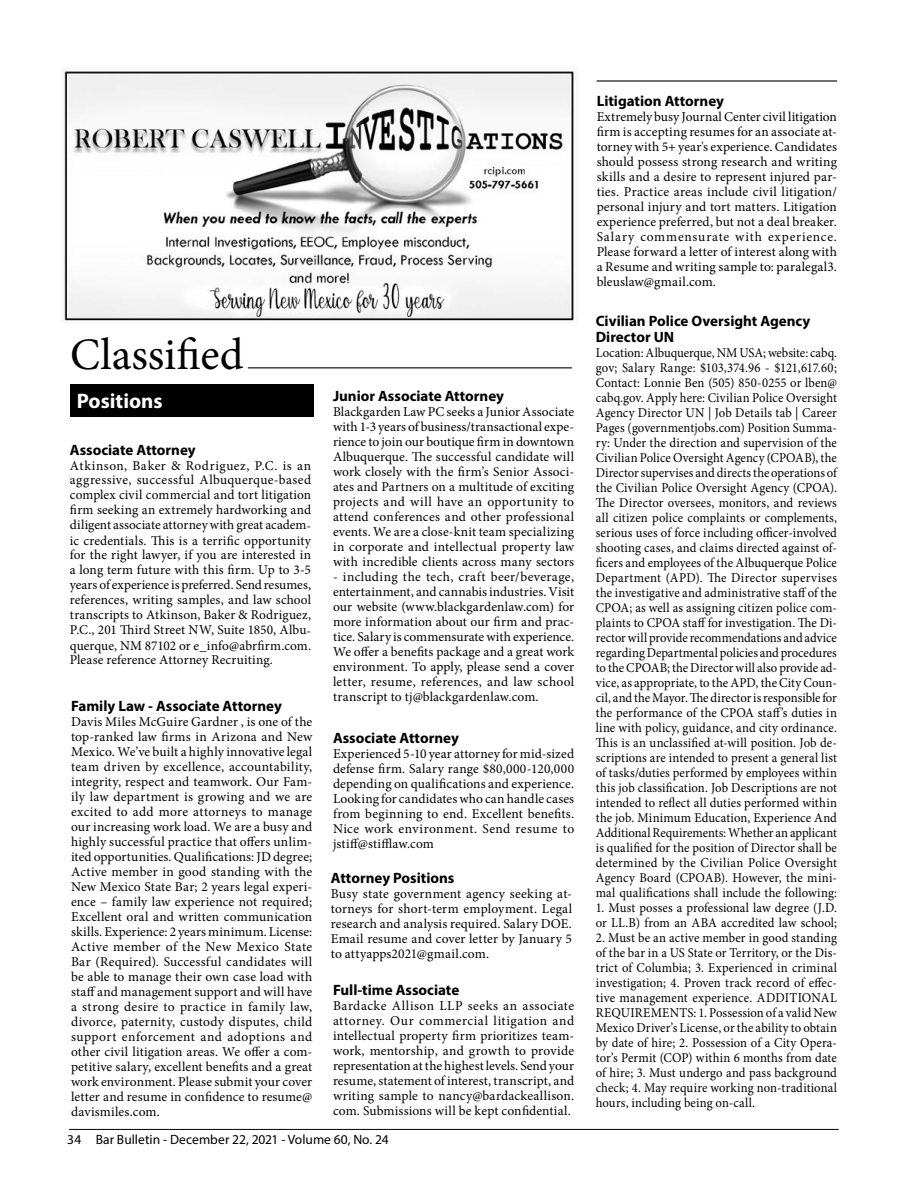
<style>
.page{position:relative;width:918px;height:1188px;background:#fff}
.page>*{position:absolute;margin:0;border:0;box-sizing:border-box;transform-origin:0 0}
.t1{font:45px "Minion Pro";color:#000}
.t2{font:700 21px "Myriad Pro";color:#fff}
.t3{font:700 15px/16.8px "Myriad Pro";color:#000}
.t4{font:13.5px/15px "Minion Pro";letter-spacing:.01em;color:#000;text-align:justify}
.t5{font:13.5px/15px "Minion Pro";letter-spacing:.01em;color:#000;text-align:justify;scale:.94 1}
.t6{font:13.5px "Myriad Pro";color:#000}
</style>
<div class="page">
<hr style="left:69px;top:1129px;width:770px;height:1px;background:#000">
<img style="left:61px;top:68px;width:516px;height:255px">
<hr style="left:248px;top:367px;width:324px;height:1px;background:#000">
<div style="left:70px;top:384px;width:243px;height:32px;background:#000"></div>
<hr style="left:597px;top:80px;width:240px;height:2px;background:#000">
<h1 class="t1" style="left:70px;top:324px;width:175px">Classified</h1>
<h2 class="t2" style="left:77px;top:387px;width:87px">Positions</h2>
<p class="t3" style="left:70px;top:441px;width:127px">Associate Attorney</p>
<p class="t4" style="left:70px;top:458px;width:243px">Atkinson, Baker &amp; Rodriguez, P.C. is an aggressive, successful Albuquerque-based complex civil commercial and tort litigation firm seeking an extremely hardworking and diligent associate attorney with great academ&shy;ic credentials. This is a terrific opportunity for the right lawyer, if you are interested in a long term future with this firm. Up to 3-5 years of experience is preferred. Send resumes, references, writing samples, and law school transcripts to Atkinson, Baker &amp; Rodriguez, P.C., 201 Third Street NW, Suite 1850, Albu&shy;querque, NM 87102 or e_info@abrfirm.com.<br>Please reference Attorney Recruiting.</p>
<p class="t3" style="left:71px;top:697px;width:212px">Family Law - Associate Attorney</p>
<p class="t4" style="left:71px;top:714px;width:243px">Davis Miles McGuire Gardner , is one of the top-ranked law firms in Arizona and New Mexico. We’ve built a highly innovative legal team driven by excellence, accountability, integrity, respect and teamwork. Our Fam&shy;ily law department is growing and we are excited to add more attorneys to manage our increasing work load. We are a busy and highly successful practice that offers unlim&shy;ited opportunities. Qualifications: JD degree; Active member in good standing with the New Mexico State Bar; 2 years legal experi&shy;ence – family law experience not required; Excellent oral and written communication skills. Experience: 2 years minimum. License:<br>Active member of the New Mexico State Bar (Required). Successful candidates will be able to manage their own case load with staff and management support and will have a strong desire to practice in family law, divorce, paternity, custody disputes, child support enforcement and adoptions and other civil litigation areas. We offer a com&shy;petitive salary, excellent benefits and a great work environment. Please submit your cover letter and resume in confidence to resume@ davismiles.com.</p>
<p class="t3" style="left:333px;top:387px;width:173px">Junior Associate Attorney</p>
<p class="t4" style="left:333px;top:405px;width:243px">Blackgarden Law PC seeks a Junior Associate with 1-3 years of business/transactional expe&shy;rience to join our boutique firm in downtown Albuquerque. The successful candidate will work closely with the firm’s Senior Associ&shy;ates and Partners on a multitude of exciting projects and will have an opportunity to attend conferences and other professional events. We are a close-knit team specializing in corporate and intellectual property law with incredible clients across many sectors</p>
<p class="t4" style="left:333px;top:569px;width:243px">- including the tech, craft beer/beverage, entertainment, and cannabis industries. Visit our website (www.blackgardenlaw.com) for more information about our firm and prac&shy;tice. Salary is commensurate with experience.<br>We offer a benefits package and a great work environment. To apply, please send a cover letter, resume, references, and law school transcript to tj@blackgardenlaw.com.</p>
<p class="t3" style="left:333px;top:729px;width:127px">Associate Attorney</p>
<p class="t4" style="left:333px;top:747px;width:243px">Experienced 5-10 year attorney for mid-sized defense firm. Salary range $80,000-120,000 depending on qualifications and experience.<br>Looking for candidates who can handle cases from beginning to end. Excellent benefits.<br>Nice work environment. Send resume to jstiff@stifflaw.com</p>
<p class="t3" style="left:331px;top:869px;width:125px">Attorney Positions</p>
<p class="t4" style="left:331px;top:886px;width:243px">Busy state government agency seeking at&shy;torneys for short-term employment. Legal research and analysis required. Salary DOE.<br>Email resume and cover letter by January 5 to attyapps2021@gmail.com.</p>
<p class="t3" style="left:333px;top:981px;width:128px">Full-time Associate</p>
<p class="t4" style="left:333px;top:999px;width:243px">Bardacke Allison LLP seeks an associate attorney. Our commercial litigation and intellectual property firm prioritizes team&shy;work, mentorship, and growth to provide representation at the highest levels. Send your resume, statement of interest, transcript, and writing sample to nancy@bardackeallison. com. Submissions will be kept confidential.</p>
<p class="t6" style="left:67px;top:1131px;width:323px">34 Bar Bulletin - December 22, 2021 - Volume 60, No. 24</p>
<p class="t3" style="left:597px;top:92px;width:129px">Litigation Attorney</p>
<p class="t4" style="left:597px;top:109px;width:242px">Extremely busy Journal Center civil litigation firm is accepting resumes for an associate at&shy;torney with 5+ year's experience. Candidates should possess strong research and writing skills and a desire to represent injured par&shy;ties. Practice areas include civil litigation/ personal injury and tort matters. Litigation experience preferred, but not a deal breaker.<br>Salary commensurate with experience.<br>Please forward a letter of interest along with a Resume and writing sample to: paralegal3. bleuslaw@gmail.com.</p>
<p class="t3" style="left:596px;top:312px;width:216px">Civilian Police Oversight Agency<br>Director UN</p>
<p class="t5" style="left:596px;top:346px;width:258px">Location: Albuquerque, NM USA; website: cabq. gov; Salary Range: $103,374.96 - $121,617.60; Contact: Lonnie Ben (505) 850-0255 or lben@ cabq.gov. Apply here: Civilian Police Oversight Agency Director UN | Job Details tab | Career Pages (governmentjobs.com) Position Summa&shy;ry: Under the direction and supervision of the Civilian Police Oversight Agency (CPOAB), the Director supervises and directs the operations of the Civilian Police Oversight Agency (CPOA).<br>The Director oversees, monitors, and reviews all citizen police complaints or complements, serious uses of force including officer-involved shooting cases, and claims directed against of&shy;ficers and employees of the Albuquerque Police Department (APD). The Director supervises the investigative and administrative staff of the CPOA; as well as assigning citizen police com&shy;plaints to CPOA staff for investigation. The Di&shy;rector will provide recommendations and advice regarding Departmental policies and procedures to the CPOAB; the Director will also provide ad&shy;vice, as appropriate, to the APD, the City Coun&shy;cil, and the Mayor. The director is responsible for the performance of the CPOA staff’s duties in line with policy, guidance, and city ordinance.<br>This is an unclassified at-will position. Job de&shy;scriptions are intended to present a general list of tasks/duties performed by employees within this job classification. Job Descriptions are not intended to reflect all duties performed within the job. Minimum Education, Experience And Additional Requirements: Whether an applicant is qualified for the position of Director shall be determined by the Civilian Police Oversight Agency Board (CPOAB). However, the mini&shy;mal qualifications shall include the following:</p>
<p class="t5" style="left:596px;top:901px;width:258px">1. Must posses a professional law degree (J.D. or LL.B) from an ABA accredited law school;</p>
<p class="t5" style="left:596px;top:931px;width:258px">2. Must be an active member in good standing of the bar in a US State or Territory, or the Dis&shy;trict of Columbia; 3. Experienced in criminal investigation; 4. Proven track record of effec&shy;tive management experience. ADDITIONAL REQUIREMENTS: 1. Possession of a valid New Mexico Driver’s License, or the ability to obtain by date of hire; 2. Possession of a City Opera&shy;tor’s Permit (COP) within 6 months from date of hire; 3. Must undergo and pass background check; 4. May require working non-traditional hours, including being on-call.</p>
</div>
